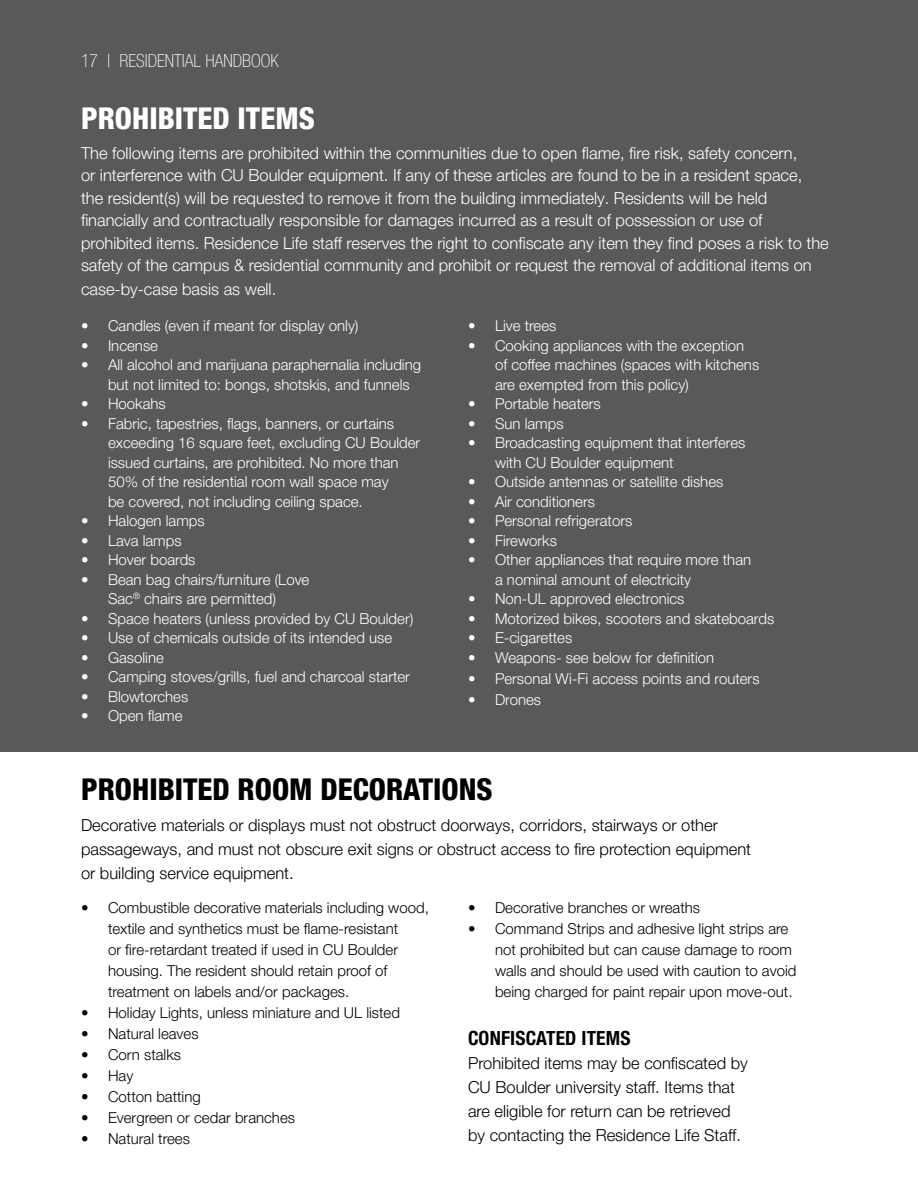
<style>
.page{position:relative;width:918px;height:1188px;background:#fff}
.page>*{position:absolute;margin:0;border:0;box-sizing:border-box;transform-origin:0 0}
.t1{font:800 condensed 30px "Helvetica Neue LT Pro";color:#000}
.t2{font:800 condensed 30px "Helvetica Neue LT Pro";color:#fff}
.t3{font:700 condensed 19.5px "Helvetica Neue LT Pro";letter-spacing:.01em;color:#000}
.t4{font:100 condensed 18px "Helvetica Neue LT Pro";color:#fff}
.t5{font:300 16.5px/22.5px "Helvetica Neue LT Pro";color:#fff}
.t6{font:300 16.5px/24px "Helvetica Neue LT Pro";color:#000}
.t7{font:300 15px/19.5px "Helvetica Neue LT Pro";color:#fff}
.t8{font:300 15px/21px "Helvetica Neue LT Pro";color:#000}
</style>
<div class="page">
<div style="left:0;top:0;width:918px;height:752px;background:#58595b"></div>
<p class="t4" style="left:81px;top:50px;width:199px">17 | RESIDENTIAL HANDBOOK</p>
<h1 class="t2" style="left:81px;top:100px;width:235px">PROHIBITED ITEMS</h1>
<p class="t5" style="left:81px;top:141px;width:749px">The following items are prohibited within the communities due to open flame, fire risk, safety concern,<br>or interference with CU Boulder equipment. If any of these articles are found to be in a resident space,<br>the resident(s) will be requested to remove it from the building immediately. Residents will be held financially and contractually responsible for damages incurred as a result of possession or use of prohibited items. Residence Life staff reserves the right to confiscate any item they find poses a risk to the safety of the campus &amp; residential community and prohibit or request the removal of additional items on</p>
<p class="t5" style="left:81px;top:278px;width:197px">case-by-case basis as well.</p>
<p class="t7" style="left:81px;top:316px;width:279px">• Candles (even if meant for display only)</p>
<p class="t7" style="left:81px;top:336px;width:79px">• Incense</p>
<p class="t7" style="left:108px;top:355px;width:315px;text-indent:-27px">• All alcohol and marijuana paraphernalia including but not limited to: bongs, shotskis, and funnels</p>
<p class="t7" style="left:81px;top:394px;width:86px">• Hookahs</p>
<p class="t7" style="left:108px;top:414px;width:314px;text-indent:-27px">• Fabric, tapestries, flags, banners, or curtains exceeding 16 square feet, excluding CU Boulder issued curtains, are prohibited. No more than 50% of the residential room wall space may<br>be covered, not including ceiling space.</p>
<p class="t7" style="left:81px;top:511px;width:125px">• Halogen lamps</p>
<p class="t7" style="left:81px;top:531px;width:102px">• Lava lamps</p>
<p class="t7" style="left:81px;top:550px;width:116px">• Hover boards</p>
<p class="t7" style="left:81px;top:570px;width:230px;text-align:center">• Bean bag chairs/furniture (Love<br>Sac<sup>®</sup> chairs are permitted)</p>
<p class="t7" style="left:81px;top:609px;width:334px">• Space heaters (unless provided by CU Boulder)</p>
<p class="t7" style="left:81px;top:628px;width:313px">• Use of chemicals outside of its intended use</p>
<p class="t7" style="left:81px;top:648px;width:84px">• Gasoline</p>
<p class="t7" style="left:81px;top:667px;width:331px">• Camping stoves/grills, fuel and charcoal starter</p>
<p class="t7" style="left:81px;top:687px;width:109px">• Blowtorches</p>
<p class="t7" style="left:81px;top:706px;width:103px">• Open flame</p>
<p class="t7" style="left:468px;top:316px;width:90px">• Live trees</p>
<p class="t7" style="left:495px;top:336px;width:266px;text-indent:-27px">• Cooking appliances with the exception of coffee machines (spaces with kitchens are exempted from this policy)</p>
<p class="t7" style="left:468px;top:394px;width:134px">• Portable heaters</p>
<p class="t7" style="left:468px;top:414px;width:97px">• Sun lamps</p>
<p class="t7" style="left:495px;top:433px;width:252px;text-indent:-27px">• Broadcasting equipment that interferes with CU Boulder equipment</p>
<p class="t7" style="left:468px;top:472px;width:257px">• Outside antennas or satellite dishes</p>
<p class="t7" style="left:468px;top:492px;width:129px">• Air conditioners</p>
<p class="t7" style="left:468px;top:511px;width:166px">• Personal refrigerators</p>
<p class="t7" style="left:468px;top:531px;width:90px">• Fireworks</p>
<p class="t7" style="left:495px;top:550px;width:258px;text-indent:-27px">• Other appliances that require more than a nominal amount of electricity</p>
<p class="t7" style="left:468px;top:589px;width:218px">• Non-UL approved electronics</p>
<p class="t7" style="left:468px;top:609px;width:308px">• Motorized bikes, scooters and skateboards</p>
<p class="t7" style="left:468px;top:628px;width:106px">• E-cigarettes</p>
<p class="t7" style="left:468px;top:648px;width:248px">• Weapons- see below for definition</p>
<p class="t7" style="left:468px;top:669px;width:293px">• Personal Wi-Fi access points and routers</p>
<p class="t7" style="left:468px;top:690px;width:75px">• Drones</p>
<h1 class="t1" style="left:81px;top:771px;width:413px">PROHIBITED ROOM DECORATIONS</h1>
<p class="t6" style="left:81px;top:813px;width:672px">Decorative materials or displays must not obstruct doorways, corridors, stairways or other passageways, and must not obscure exit signs or obstruct access to fire protection equipment or building service equipment.</p>
<p class="t8" style="left:108px;top:897px;width:322px;text-indent:-27px">• Combustible decorative materials including wood, textile and synthetics must be flame-resistant<br>or fire-retardant treated if used in CU Boulder housing. The resident should retain proof of treatment on labels and/or packages.</p>
<p class="t8" style="left:81px;top:1002px;width:320px">• Holiday Lights, unless miniature and UL listed</p>
<p class="t8" style="left:81px;top:1023px;width:119px">• Natural leaves</p>
<p class="t8" style="left:81px;top:1044px;width:102px">• Corn stalks</p>
<p class="t8" style="left:81px;top:1065px;width:54px">• Hay</p>
<p class="t8" style="left:81px;top:1086px;width:121px">• Cotton batting</p>
<p class="t8" style="left:81px;top:1107px;width:216px">• Evergreen or cedar branches</p>
<p class="t8" style="left:81px;top:1128px;width:110px">• Natural trees</p>
<p class="t8" style="left:468px;top:897px;width:234px">• Decorative branches or wreaths</p>
<p class="t8" style="left:495px;top:918px;width:303px;text-indent:-27px">• Command Strips and adhesive light strips are not prohibited but can cause damage to room walls and should be used with caution to avoid being charged for paint repair upon move-out.</p>
<h2 class="t3" style="left:468px;top:1027px;width:164px">CONFISCATED ITEMS</h2>
<p class="t6" style="left:468px;top:1051px;width:281px">Prohibited items may be confiscated by CU Boulder university staff. Items that are eligible for return can be retrieved by contacting the Residence Life Staff.</p>
</div>
